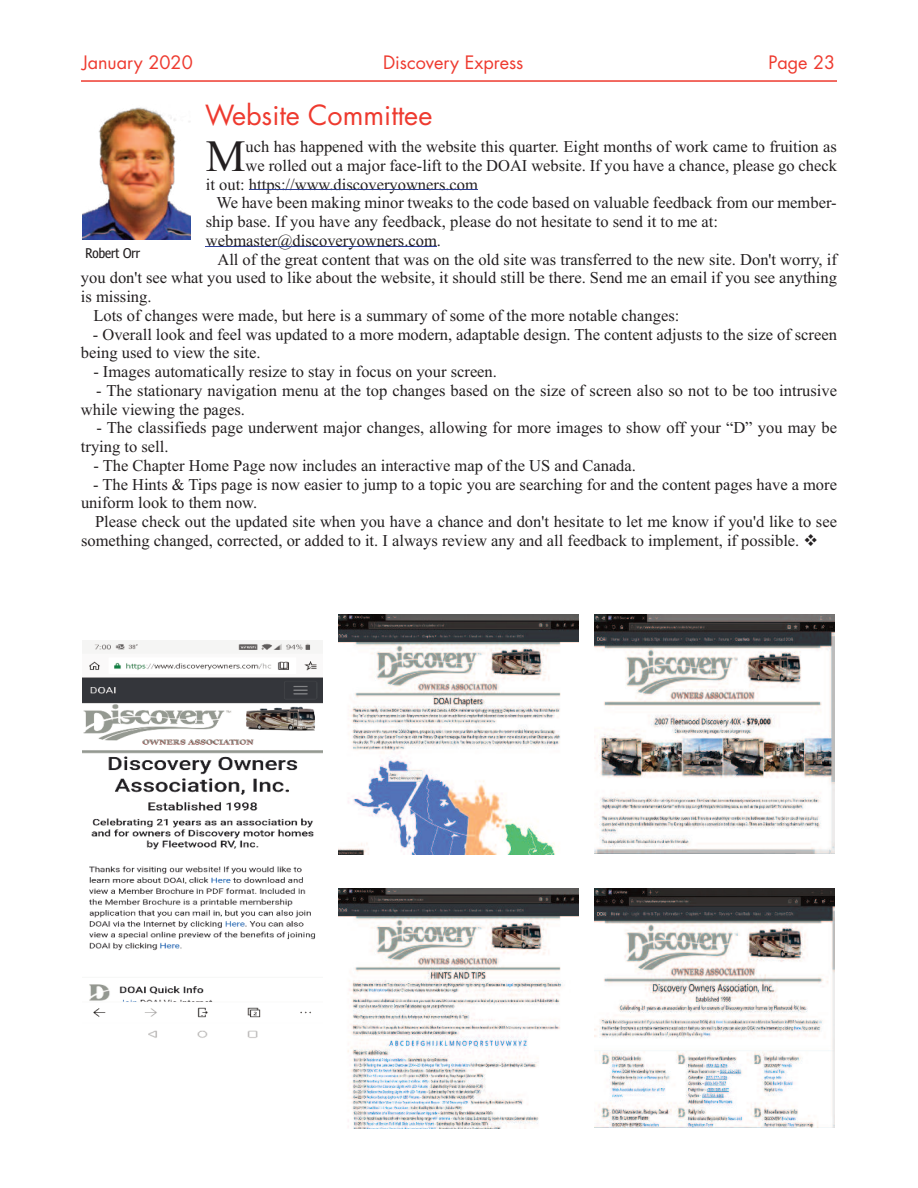
<style>
.page{position:relative;width:918px;height:1188px;background:#fff}
.page>*{position:absolute;margin:0;border:0;box-sizing:border-box;transform-origin:0 0}
.t1{font:44.85px "Times New Roman";color:#231f20}
.t2{font:27px "Futura Std";color:#ee3a2f}
.t3{font:18px "Futura Std";color:#ee3a2f}
.t4{font:16.5px/18.8px "Times New Roman";color:#231f20}
.t5{font:13.5px "Nina";color:#231f20}
</style>
<div class="page">
<hr style="left:81px;top:80px;width:756px;height:2px;background:#ee3a2f">
<hr style="left:249px;top:190px;width:229px;height:1px;background:#30419a">
<hr style="left:206px;top:246px;width:231px;height:1px;background:#30419a">
<img style="left:83px;top:107px;width:108px;height:132px">
<img style="left:338px;top:614px;width:241px;height:240px">
<img style="left:594px;top:614px;width:241px;height:239px">
<img style="left:82px;top:640px;width:240px;height:398px">
<img style="left:338px;top:889px;width:241px;height:240px">
<img style="left:594px;top:889px;width:241px;height:239px">
<p class="t3" style="left:82px;top:54px;width:112px">January 2020</p>
<p class="t3" style="left:383px;top:54px;width:142px">Discovery Express</p>
<p class="t3" style="left:768px;top:54px;width:68px">Page 23</p>
<h2 class="t2" style="left:205px;top:103px;width:229px">Website Committee</h2>
<h1 class="t1" style="left:206px;top:129px;width:41px">M</h1>
<p class="t4" style="left:246px;top:137px;width:593px">uch has happened with the website this quarter. Eight months of work came to fruition as</p>
<p class="t4" style="left:246px;top:156px;width:593px">we rolled out a major face-lift to the DOAI website. If you have a chance, please go check</p>
<p class="t4" style="left:206px;top:174px;width:274px">it out: https://www.discoveryowners.com</p>
<p class="t4" style="left:217px;top:193px;width:622px">We have been making minor tweaks to the code based on valuable feedback from our member-</p>
<p class="t4" style="left:206px;top:212px;width:514px">ship base. If you have any feedback, please do not hesitate to send it to me at:</p>
<p class="t4" style="left:206px;top:231px;width:237px">webmaster@discoveryowners.com.</p>
<p class="t4" style="left:217px;top:249px;width:621px">All of the great content that was on the old site was transferred to the new site. Don't worry, if</p>
<p class="t4" style="left:81px;top:268px;width:757px">you don't see what you used to like about the website, it should still be there. Send me an email if you see anything</p>
<p class="t4" style="left:81px;top:287px;width:72px">is missing.</p>
<p class="t4" style="left:93px;top:306px;width:588px">Lots of changes were made, but here is a summary of some of the more notable changes:</p>
<p class="t4" style="left:81px;top:324px;width:757px;text-indent:12px">- Overall look and feel was updated to a more modern, adaptable design. The content adjusts to the size of screen being used to view the site.</p>
<p class="t4" style="left:93px;top:362px;width:405px">- Images automatically resize to stay in focus on your screen.</p>
<p class="t4" style="left:81px;top:381px;width:758px;text-indent:15px">- The stationary navigation menu at the top changes based on the size of screen also so not to be too intrusive while viewing the pages.</p>
<p class="t4" style="left:81px;top:418px;width:758px;text-indent:15px">- The classifieds page underwent major changes, allowing for more images to show off your “D” you may be trying to sell.</p>
<p class="t4" style="left:93px;top:456px;width:544px">- The Chapter Home Page now includes an interactive map of the US and Canada.</p>
<p class="t4" style="left:81px;top:474px;width:758px;text-indent:12px">- The Hints &amp; Tips page is now easier to jump to a topic you are searching for and the content pages have a more uniform look to them now.</p>
<p class="t4" style="left:81px;top:512px;width:758px;text-indent:14px">Please check out the updated site when you have a chance and don't hesitate to let me know if you'd like to see something changed, corrected, or added to it. I always review any and all feedback to implement, if possible. ❖</p>
<p class="t5" style="left:86px;top:245px;width:56px">Robert Orr</p>
</div>
